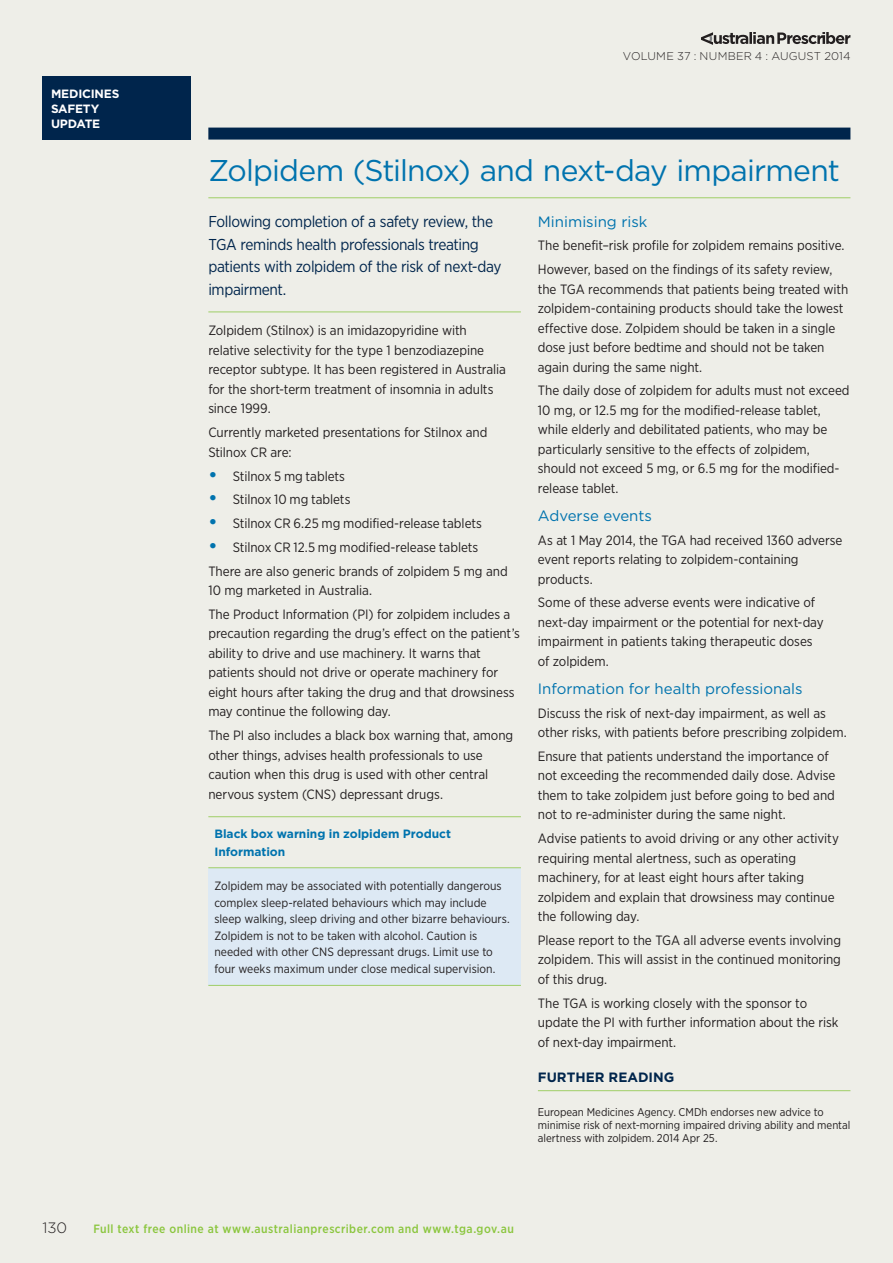
<style>
.page{position:relative;width:893px;height:1263px;background:#eeeee8}
.page>*{position:absolute;margin:0;border:0;box-sizing:border-box;transform-origin:0 0}
.MSU_Headline{font:30px "Gotham";letter-spacing:-.03em;color:#0073ae}
.MSU_Summary_Text{font:15.75px/22.5px "Gotham Narrow";letter-spacing:-.025em;color:#00254c}
.MSU_Subheading{font:15px "Gotham";color:#0073ae}
.t1{font:300 15px "Gotham";color:#231f20}
.Body_Text{font:13.5px/19.5px "Gotham Narrow";letter-spacing:-.005em;color:#231f20}
.MSU_References_Heade{font:700 13.5px "Gotham";color:#00254c}
.t2{font:12px/16.5px "Gotham Narrow";color:#231f20}
.t3{font:500 12px "Gotham Narrow";letter-spacing:.04em;color:#8bc63e}
.t4{font:700 12px/17.2px "Gotham";letter-spacing:-.005em;color:#0073ae}
.t5{font:700 12px/15px "Gotham";letter-spacing:-.02em;color:#fff}
.MSU_References_Text{font:11.25px/12.8px "Gotham Narrow";letter-spacing:-.005em;color:#231f20}
.t6{font:300 11.25px "Gotham";letter-spacing:.015em;color:#231f20}
.s1{font-family:"Gotham";font-weight:700;font-size:18px;color:#0073ae}
</style>
<div class="page">
<div style="left:208px;top:128px;width:642px;height:12px;background:#00254c"></div>
<div style="left:43px;top:77px;width:148px;height:63px;background:#00254c"></div>
<svg style="left:701px;top:32px;width:149px;height:13px"></svg>
<hr style="left:208px;top:312px;width:313px;height:1px;background:#9fce66">
<hr style="left:538px;top:1090px;width:312px;height:1px;background:#9fce66">
<div style="left:208px;top:868px;width:313px;height:117px;background:#dde9f4"></div>
<hr style="left:208px;top:816px;width:313px;height:1px;background:#9fce66">
<hr style="left:208px;top:867px;width:313px;height:1px;background:#9fce66">
<hr style="left:208px;top:985px;width:313px;height:1px;background:#9fce66">
<hr style="left:208px;top:198px;width:642px;height:1px;background:#9fce66">
<p class="t5" style="left:51px;top:86px;width:70px">MEDICINES<br>SAFETY<br>UPDATE</p>
<p class="t6" style="left:623px;top:48px;width:229px">VOLUME 37 : NUMBER 4 : AUGUST 2014</p>
<p class="MSU_Headline" style="left:208px;top:151px;width:633px">Zolpidem (Stilnox) and next-day impairment</p>
<p class="MSU_Summary_Text" style="left:208px;top:210px;width:295px">Following completion of a safety review, the TGA reminds health professionals treating patients with zolpidem of the risk of next-day impairment.</p>
<p class="Body_Text" style="left:208px;top:321px;width:299px">Zolpidem (Stilnox) is an imidazopyridine with relative selectivity for the type 1 benzodiazepine receptor subtype. It has been registered in Australia for the short-term treatment of insomnia in adults since 1999.</p>
<p class="Body_Text" style="left:208px;top:422px;width:281px">Currently marketed presentations for Stilnox and<br>Stilnox CR are:</p>
<p class="Body_Text" style="left:208px;top:466px;width:138px"><span class="s1">•</span> Stilnox 5 mg tablets</p>
<p class="Body_Text" style="left:208px;top:489px;width:144px"><span class="s1">•</span> Stilnox 10 mg tablets</p>
<p class="Body_Text" style="left:208px;top:513px;width:275px"><span class="s1">•</span> Stilnox CR 6.25 mg modified-release tablets</p>
<p class="Body_Text" style="left:208px;top:537px;width:271px"><span class="s1">•</span> Stilnox CR 12.5 mg modified-release tablets</p>
<p class="Body_Text" style="left:208px;top:561px;width:301px">There are also generic brands of zolpidem 5 mg and<br>10 mg marketed in Australia.</p>
<p class="Body_Text" style="left:208px;top:604px;width:313px">The Product Information (PI) for zolpidem includes a precaution regarding the drug’s effect on the patient’s ability to drive and use machinery. It warns that patients should not drive or operate machinery for eight hours after taking the drug and that drowsiness may continue the following day.</p>
<p class="Body_Text" style="left:208px;top:725px;width:306px">The PI also includes a black box warning that, among other things, advises health professionals to use caution when this drug is used with other central nervous system (CNS) depressant drugs.</p>
<p class="t4" style="left:214px;top:825px;width:238px">Black box warning in zolpidem Product<br>Information</p>
<p class="t2" style="left:214px;top:877px;width:297px">Zolpidem may be associated with potentially dangerous complex sleep-related behaviours which may include sleep walking, sleep driving and other bizarre behaviours.<br>Zolpidem is not to be taken with alcohol. Caution is needed with other CNS depressant drugs. Limit use to four weeks maximum under close medical supervision.</p>
<p class="MSU_Subheading" style="left:538px;top:212px;width:111px">Minimising risk</p>
<p class="Body_Text" style="left:538px;top:236px;width:308px">The benefit–risk profile for zolpidem remains positive.</p>
<p class="Body_Text" style="left:538px;top:259px;width:312px">However, based on the findings of its safety review, the TGA recommends that patients being treated with zolpidem-containing products should take the lowest effective dose. Zolpidem should be taken in a single dose just before bedtime and should not be taken again during the same night.</p>
<p class="Body_Text" style="left:538px;top:381px;width:313px">The daily dose of zolpidem for adults must not exceed 10 mg, or 12.5 mg for the modified-release tablet, while elderly and debilitated patients, who may be particularly sensitive to the effects of zolpidem, should not exceed 5 mg, or 6.5 mg for the modified&shy;release tablet.</p>
<p class="MSU_Subheading" style="left:538px;top:506px;width:116px">Adverse events</p>
<p class="Body_Text" style="left:538px;top:530px;width:306px">As at 1 May 2014, the TGA had received 1360 adverse event reports relating to zolpidem-containing products.</p>
<p class="Body_Text" style="left:538px;top:593px;width:287px">Some of these adverse events were indicative of next-day impairment or the potential for next-day impairment in patients taking therapeutic doses of zolpidem.</p>
<p class="MSU_Subheading" style="left:538px;top:679px;width:266px">Information for health professionals</p>
<p class="Body_Text" style="left:538px;top:703px;width:310px">Discuss the risk of next-day impairment, as well as other risks, with patients before prescribing zolpidem.</p>
<p class="Body_Text" style="left:538px;top:746px;width:299px">Ensure that patients understand the importance of not exceeding the recommended daily dose. Advise them to take zolpidem just before going to bed and not to re-administer during the same night.</p>
<p class="Body_Text" style="left:538px;top:828px;width:303px">Advise patients to avoid driving or any other activity requiring mental alertness, such as operating machinery, for at least eight hours after taking zolpidem and explain that drowsiness may continue the following day.</p>
<p class="Body_Text" style="left:538px;top:930px;width:305px;text-align:justify">Please report to the TGA all adverse events involving zolpidem. This will assist in the continued monitoring of this drug.</p>
<p class="Body_Text" style="left:538px;top:993px;width:302px">The TGA is working closely with the sponsor to update the PI with further information about the risk of next-day impairment.</p>
<p class="MSU_References_Heade" style="left:538px;top:1068px;width:138px">FURTHER READING</p>
<p class="MSU_References_Text" style="left:538px;top:1105px;width:314px">European Medicines Agency. CMDh endorses new advice to minimise risk of next-morning impaired driving ability and mental alertness with zolpidem. 2014 Apr 25.</p>
<p class="t1" style="left:43px;top:1218px;width:26px">130</p>
<p class="t3" style="left:93px;top:1221px;width:422px">Full text free online at www.australianprescriber.com and www.tga.gov.au</p>
</div>
